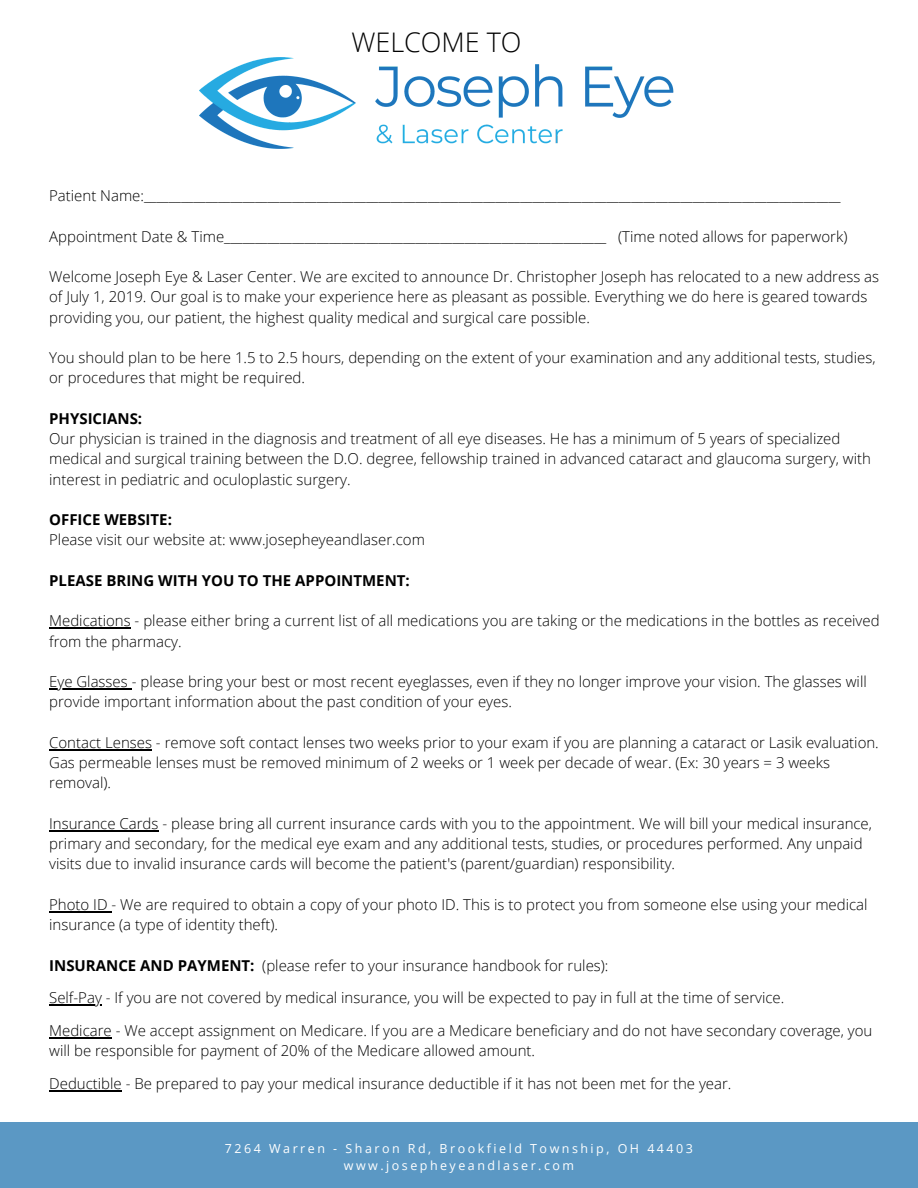
<style>
.page{position:relative;width:918px;height:1188px;background:#fff}
.page>*{position:absolute;margin:0;border:0;box-sizing:border-box;transform-origin:0 0}
.t1{font:300 27px "Open Sans";color:#000}
.t2{font:300 15px/20.2px "Open Sans";color:#000}
.t3{font:700 15px "Open Sans";color:#000}
.t4{font:12.45px/17px "Open Sans";letter-spacing:.2em;color:#fff;text-align:center}
.s1{font-weight:700}
</style>
<div class="page">
<img style="left:200px;top:57px;width:473px;height:92px">
<div style="left:0;top:1122px;width:918px;height:66px;background:#5b98c4"></div>
<hr style="left:49px;top:628px;width:82px;height:1px;background:#000">
<hr style="left:49px;top:688px;width:83px;height:1px;background:#000">
<hr style="left:49px;top:749px;width:103px;height:1px;background:#000">
<hr style="left:49px;top:830px;width:110px;height:1px;background:#000">
<hr style="left:49px;top:911px;width:63px;height:1px;background:#000">
<hr style="left:49px;top:1004px;width:53px;height:2px;background:#000">
<hr style="left:49px;top:1037px;width:63px;height:1px;background:#000">
<hr style="left:49px;top:1090px;width:73px;height:1px;background:#000">
<h1 class="t1" style="left:351px;top:23px;width:172px">WELCOME TO</h1>
<p class="t2" style="left:49px;top:185px;width:793px">Patient Name:_________________________________________________________________________________________________________________</p>
<p class="t2" style="left:49px;top:226px;width:800px">Appointment Date &amp; Time______________________________________________________________ (Time noted allows for paperwork)</p>
<p class="t2" style="left:49px;top:266px;width:831px">Welcome Joseph Eye &amp; Laser Center. We are excited to announce Dr. Christopher Joseph has relocated to a new address as of July 1, 2019. Our goal is to make your experience here as pleasant as possible. Everything we do here is geared towards providing you, our patient, the highest quality medical and surgical care possible.</p>
<p class="t2" style="left:49px;top:347px;width:828px">You should plan to be here 1.5 to 2.5 hours, depending on the extent of your examination and any additional tests, studies, or procedures that might be required.</p>
<p class="t3" style="left:49px;top:408px;width:95px">PHYSICIANS:</p>
<p class="t2" style="left:49px;top:428px;width:823px">Our physician is trained in the diagnosis and treatment of all eye diseases. He has a minimum of 5 years of specialized medical and surgical training between the D.O. degree, fellowship trained in advanced cataract and glaucoma surgery, with interest in pediatric and oculoplastic surgery.</p>
<p class="t3" style="left:49px;top:509px;width:124px">OFFICE WEBSITE:</p>
<p class="t2" style="left:49px;top:530px;width:377px">Please visit our website at: www.josepheyeandlaser.com</p>
<p class="t3" style="left:49px;top:570px;width:362px">PLEASE BRING WITH YOU TO THE APPOINTMENT:</p>
<p class="t2" style="left:49px;top:611px;width:832px">Medications - please either bring a current list of all medications you are taking or the medications in the bottles as received from the pharmacy.</p>
<p class="t2" style="left:49px;top:671px;width:819px">Eye Glasses - please bring your best or most recent eyeglasses, even if they no longer improve your vision. The glasses will provide important information about the past condition of your eyes.</p>
<p class="t2" style="left:49px;top:732px;width:831px">Contact Lenses - remove soft contact lenses two weeks prior to your exam if you are planning a cataract or Lasik evaluation.<br>Gas permeable lenses must be removed minimum of 2 weeks or 1 week per decade of wear. (Ex: 30 years = 3 weeks removal).</p>
<p class="t2" style="left:49px;top:813px;width:824px">Insurance Cards - please bring all current insurance cards with you to the appointment. We will bill your medical insurance, primary and secondary, for the medical eye exam and any additional tests, studies, or procedures performed. Any unpaid visits due to invalid insurance cards will become the patient's (parent/guardian) responsibility.</p>
<p class="t2" style="left:49px;top:894px;width:820px">Photo ID - We are required to obtain a copy of your photo ID. This is to protect you from someone else using your medical insurance (a type of identity theft).</p>
<p class="t2" style="left:49px;top:949px;width:825px;line-height:32.7px"><span class="s1">INSURANCE AND PAYMENT:</span> (please refer to your insurance handbook for rules):<br>Self-Pay - If you are not covered by medical insurance, you will be expected to pay in full at the time of service.<br>Medicare - We accept assignment on Medicare. If you are a Medicare beneficiary and do not have secondary coverage, you</p>
<p class="t2" style="left:49px;top:1034px;width:684px;line-height:32.7px">will be responsible for payment of 20% of the Medicare allowed amount.<br>Deductible - Be prepared to pay your medical insurance deductible if it has not been met for the year.</p>
<p class="t4" style="left:225px;top:1139px;width:470px">7264 Warren - Sharon Rd, Brookfield Township, OH 44403 www.josepheyeandlaser.com</p>
</div>
